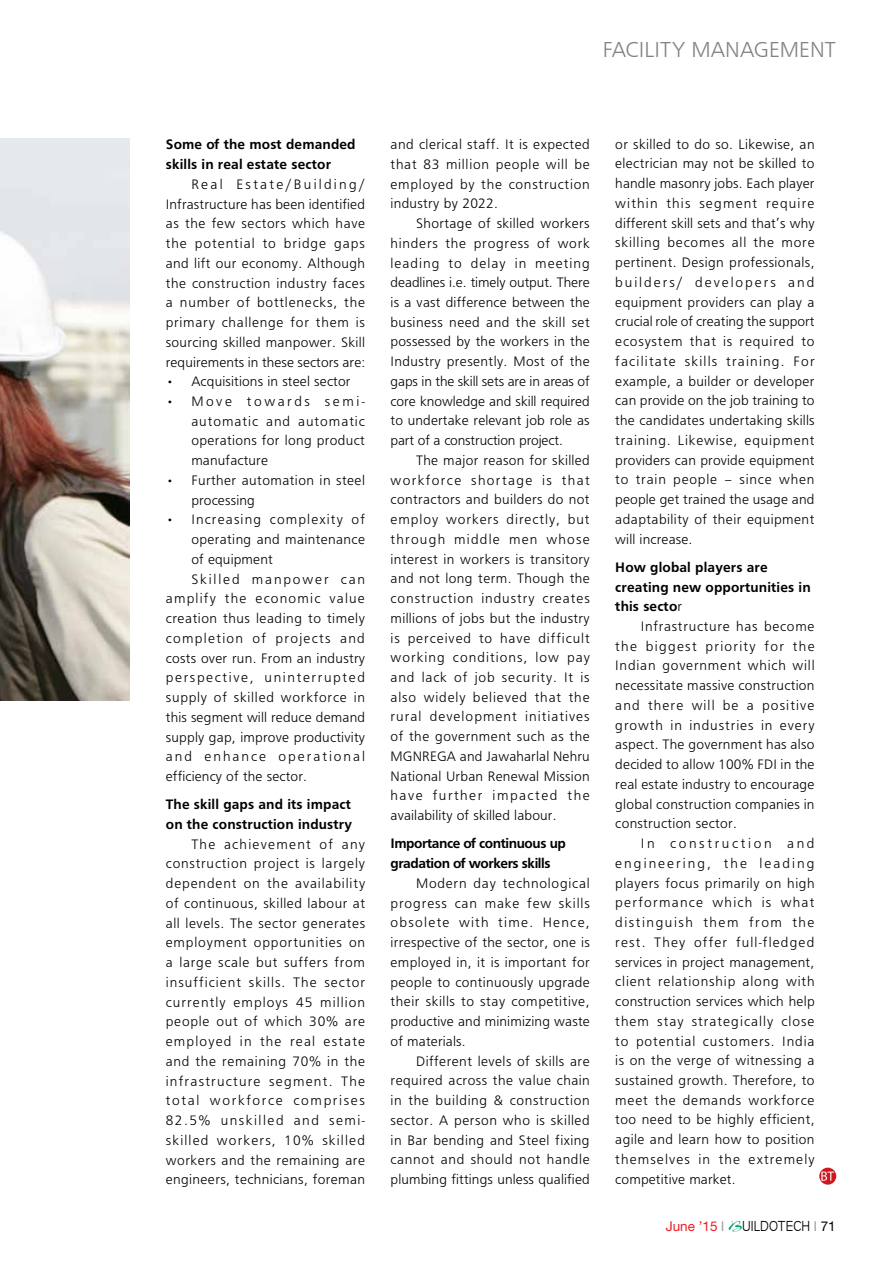
<style>
.page{position:relative;width:893px;height:1263px;background:#fff}
.page>*{position:absolute;margin:0;border:0;box-sizing:border-box;transform-origin:0 0}
.t1{font:22.5px "Frugal Sans Light DTC";color:#808285}
.t2{font:15px "Antique Oli T Ligh";color:#000}
.t3{font:14.25px/19.8px "Frugal Sans Light DTC";letter-spacing:.025em;color:#000;text-align:justify}
.t4{font:14.25px/19.8px "Frugal Sans Bold DTC";letter-spacing:.01em;color:#000}
.t5{font:14.25px/19.8px "Frugal Sans Bold DTC";letter-spacing:-.03em;color:#000}
.t6{font:14.25px "Frugal Sans Light DTC";letter-spacing:.05em;color:#000}
.t7{font:14.25px "Frugal Sans Light DTC";letter-spacing:.115em;color:#000}
.t8{font:14.25px "Frugal Sans Light DTC";letter-spacing:.08em;color:#000}
.t9{font:14.25px "Frugal Sans Light DTC";letter-spacing:.085em;color:#000}
.t10{font:14.25px "Frugal Sans Light DTC";letter-spacing:.09em;color:#000}
.t11{font:14.25px "Frugal Sans Light DTC";letter-spacing:.14em;color:#000}
.t12{font:14.25px "Frugal Sans Light DTC";letter-spacing:.13em;color:#000}
.s1{font-family:"Frugal Sans Light DTC"}
.s2{font-family:"Helvetica Neue";font-size:13.5px;color:#ed1d24}
.s3{font-family:"Helvetica Neue";font-size:13.5px;color:#939598}
.s4{font-family:"Slogan D";color:#00a270}
.s5{font-family:"Helvetica Neue";font-size:13.5px}
</style>
<div class="page">
<img style="left:0;top:138px;width:130px;height:562px">
<svg style="left:819px;top:1167px;width:17px;height:17px"></svg>
<svg style="left:821px;top:1171px;width:13px;height:10px"></svg>
<h1 class="t1" style="left:603px;top:37px;width:235px">FACILITY MANAGEMENT</h1>
<p class="t4" style="left:166px;top:135px;width:191px">Some of the most demanded skills in real estate sector</p>
<p class="t3" style="left:166px;top:174px;width:201px;text-indent:26px">Real Estate/Building/ Infrastructure has been identified as the few sectors which have the potential to bridge gaps and lift our economy. Although the construction industry faces a number of bottlenecks, the primary challenge for them is sourcing skilled manpower. Skill requirements in these sectors are:</p>
<p class="t3" style="left:166px;top:371px;width:186px">• Acquisitions in steel sector</p>
<p class="t3" style="left:191px;top:391px;width:175px;text-indent:-26px">• Move towards semi&shy;automatic and automatic operations for long product manufacture</p>
<p class="t3" style="left:191px;top:470px;width:175px;text-indent:-26px">• Further automation in steel processing</p>
<p class="t8" style="left:166px;top:512px;width:201px">• Increasing complexity of</p>
<p class="t3" style="left:191px;top:529px;width:175px">operating and maintenance</p>
<p class="t3" style="left:191px;top:549px;width:83px">of equipment</p>
<p class="t12" style="left:191px;top:571px;width:175px">Skilled manpower can</p>
<p class="t9" style="left:166px;top:591px;width:201px">amplify the economic value</p>
<p class="t3" style="left:166px;top:608px;width:201px">creation thus leading to timely</p>
<p class="t10" style="left:166px;top:630px;width:201px">completion of projects and</p>
<p class="t3" style="left:166px;top:648px;width:201px">costs over run. From an industry</p>
<p class="t7" style="left:166px;top:670px;width:201px">perspective, uninterrupted</p>
<p class="t6" style="left:166px;top:689px;width:201px">supply of skilled workforce in</p>
<p class="t3" style="left:166px;top:707px;width:201px">this segment will reduce demand</p>
<p class="t3" style="left:166px;top:727px;width:201px">supply gap, improve productivity</p>
<p class="t11" style="left:166px;top:748px;width:201px">and enhance operational</p>
<p class="t3" style="left:166px;top:766px;width:143px">efficiency of the sector.</p>
<p class="t4" style="left:166px;top:794px;width:188px">The skill gaps and its impact on the construction industry</p>
<p class="t3" style="left:166px;top:834px;width:201px;text-indent:26px">The achievement of any construction project is largely dependent on the availability of continuous, skilled labour at all levels. The sector generates employment opportunities on a large scale but suffers from insufficient skills. The sector currently employs 45 million people out of which 30% are employed in the real estate and the remaining 70% in the infrastructure segment. The total workforce comprises 82.5% unskilled and semi&shy;skilled workers, 10% skilled workers and the remaining are engineers, technicians, foreman</p>
<p class="t3" style="left:391px;top:134px;width:201px">and clerical staff. It is expected that 83 million people will be employed by the construction industry by 2022.</p>
<p class="t3" style="left:391px;top:213px;width:201px;text-indent:26px">Shortage of skilled workers hinders the progress of work leading to delay in meeting deadlines i.e. timely output. There is a vast difference between the business need and the skill set possessed by the workers in the Industry presently. Most of the gaps in the skill sets are in areas of core knowledge and skill required to undertake relevant job role as part of a construction project.</p>
<p class="t3" style="left:391px;top:450px;width:201px;text-indent:26px">The major reason for skilled workforce shortage is that contractors and builders do not employ workers directly, but through middle men whose interest in workers is transitory and not long term. Though the construction industry creates millions of jobs but the industry is perceived to have difficult working conditions, low pay and lack of job security. It is also widely believed that the rural development initiatives of the government such as the MGNREGA and Jawaharlal Nehru National Urban Renewal Mission have further impacted the availability of skilled labour.</p>
<p class="t5" style="left:391px;top:833px;width:177px">Importance of continuous up gradation of workers skills</p>
<p class="t3" style="left:391px;top:873px;width:201px;text-indent:26px">Modern day technological progress can make few skills obsolete with time. Hence, irrespective of the sector, one is employed in, it is important for people to continuously upgrade their skills to stay competitive, productive and minimizing waste of materials.</p>
<p class="t3" style="left:391px;top:1051px;width:201px;text-indent:26px">Different levels of skills are required across the value chain in the building &amp; construction sector. A person who is skilled in Bar bending and Steel fixing cannot and should not handle plumbing fittings unless qualified</p>
<p class="t3" style="left:615px;top:134px;width:201px">or skilled to do so. Likewise, an electrician may not be skilled to handle masonry jobs. Each player within this segment require different skill sets and that’s why skilling becomes all the more pertinent. Design professionals, builders/ developers and equipment providers can play a crucial role of creating the support ecosystem that is required to facilitate skills training. For example, a builder or developer can provide on the job training to the candidates undertaking skills training. Likewise, equipment providers can provide equipment to train people – since when people get trained the usage and adaptability of their equipment will increase.</p>
<p class="t4" style="left:615px;top:557px;width:197px">How global players are creating new opportunities in this secto<span class="s1">r</span></p>
<p class="t3" style="left:615px;top:616px;width:201px;text-indent:26px">Infrastructure has become the biggest priority for the Indian government which will necessitate massive construction and there will be a positive growth in industries in every aspect. The government has also decided to allow 100% FDI in the real estate industry to encourage global construction companies in construction sector.</p>
<p class="t3" style="left:615px;top:833px;width:201px;text-indent:26px">In construction and engineering, the leading players focus primarily on high performance which is what distinguish them from the rest. They offer full-fledged services in project management, client relationship along with construction services which help them stay strategically close to potential customers. India is on the verge of witnessing a sustained growth. Therefore, to meet the demands workforce too need to be highly efficient, agile and learn how to position themselves in the extremely competitive market.</p>
<p class="t2" style="left:666px;top:1218px;width:171px"><span class="s2">June ’15</span> <span class="s3">l</span> <span class="s4">B</span>UILDOTECH <span class="s3">l</span> <span class="s5">71</span></p>
</div>
